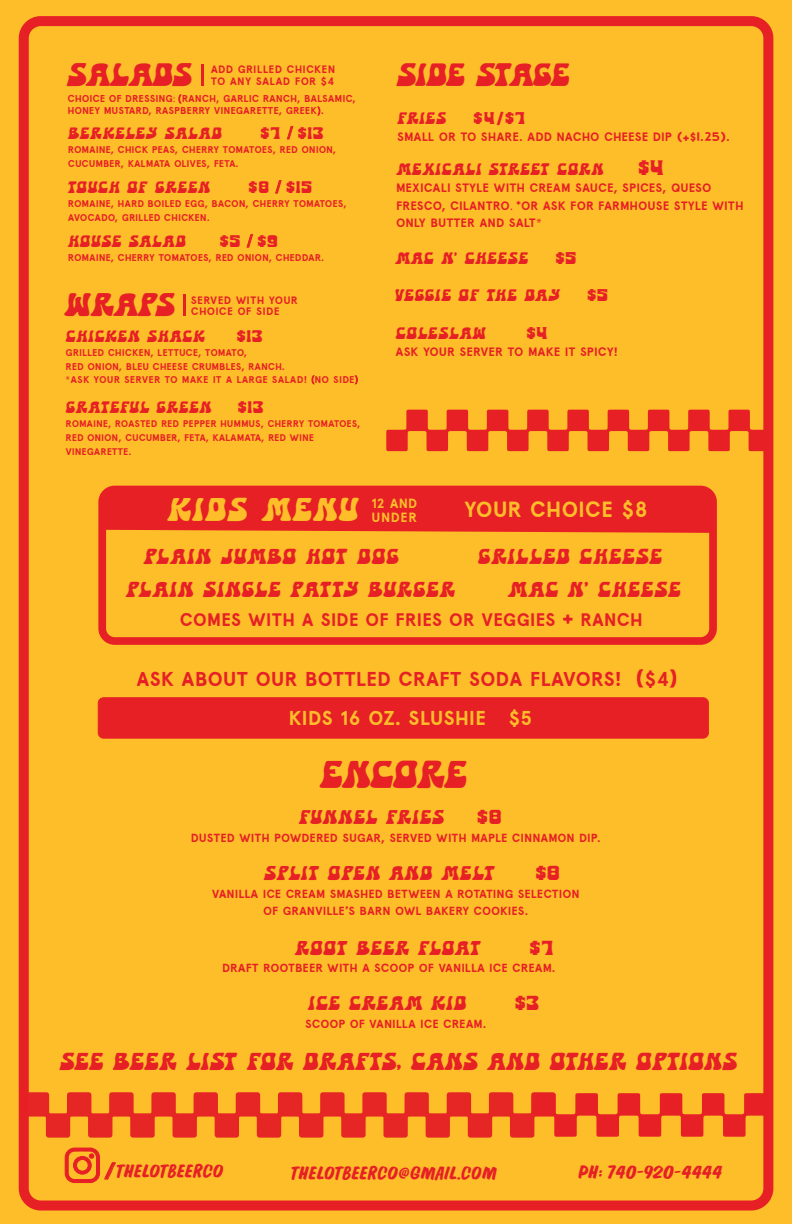
<style>
.page{position:relative;width:792px;height:1224px;background:#fdbe2a}
.page>*{position:absolute;margin:0;border:0;box-sizing:border-box;transform-origin:0 0}
.t1{font:39.6px "BDC Chronic Sans Wavy";color:#e62025}
.t2{font:33.6px "BDC Chronic Sans Wavy";letter-spacing:.05em;color:#fdbe2a}
.t3{font:33.2px "BDC Chronic Sans Wavy";color:#e62025}
.t4{font:33px "BDC Chronic Sans Wavy";letter-spacing:-.02em;color:#e62025}
.t5{font:25px "BDC Chronic Sans Wavy";letter-spacing:.02em;color:#e62025}
.t6{font:22.1px "BDC Chronic Sans Wavy";letter-spacing:.05em;color:#e62025}
.t7{font:22.1px "Vintage Hand";letter-spacing:.05em;color:#fdbe2a}
.t8{font:21px "BDCCHRONICSANS Regular";color:#e62025}
.t9{font:20.3px "BDC Chronic Sans Wavy";letter-spacing:.05em;color:#e62025}
.t10{font:20.3px "BDCCHRONICSANS Regular";color:#e62025}
.t11{font:20.3px "BDC Chronic Sans Rounded";color:#e62025}
.t12{font:20.2px/39.6px "Vintage Hand";letter-spacing:.05em;color:#e62025;text-align:center}
.t13{font:18.2px "Vintage Hand";letter-spacing:.05em;color:#e62025}
.t14{font:17.2px "Doorbuster Plug Regular";letter-spacing:.055em;color:#e62025}
.t15{font:17px "BDC Chronic Sans Wavy";letter-spacing:.045em;color:#e62025}
.t16{font:17px "BDCCHRONICSANS Regular";color:#e62025}
.t17{font:17px "BDC Chronic Sans Rounded";color:#e62025}
.t18{font:16.8px "BDC Chronic Sans Wavy";letter-spacing:.05em;color:#e62025}
.t19{font:16.8px "BDC Chronic Sans Rounded";letter-spacing:.02em;color:#e62025}
.t20{font:13.4px/14.4px "Vintage Hand";letter-spacing:.085em;color:#fdbe2a}
.t21{font:12.2px/17.5px "Vintage Hand";letter-spacing:.05em;color:#e62025}
.t22{font:11.8px/16.9px "Vintage Hand";letter-spacing:.05em;color:#e62025;text-align:center}
.t23{font:10.8px/11.6px "Vintage Hand";letter-spacing:.075em;color:#e62025}
.t24{font:10px/12px "Vintage Hand";letter-spacing:.05em;color:#e62025}
.t25{font:9.9px "Vintage Hand";letter-spacing:.075em;color:#e62025}
.t26{font:9.8px/14px "Vintage Hand";letter-spacing:.05em;color:#e62025}
.t27{font:9.7px/14px "Vintage Hand";letter-spacing:.05em;color:#e62025}
.s1{font-family:"Myriad Pro"}
.s2{font-family:"Trade Gothic Bold Cond Twenty"}
.s3{font-family:"Travelers Gothic Rounded"}
.s4{font-family:"HURSTONTYPE"}
.s5{color:#fdbe2a}
</style>
<div class="page">
<div style="left:19px;top:16px;width:754px;height:1195px;border:10px solid #e62025;border-radius:17px"></div>
<svg style="left:64px;top:1147px;width:52px;height:36px"></svg>
<svg style="left:25px;top:1092px;width:739px;height:46px"></svg>
<div style="left:98px;top:698px;width:610px;height:40px;background:#e62025;border-radius:5px"></div>
<div style="left:98px;top:697px;width:611px;height:42px;border:1px solid #e62025;border-radius:5px"></div>
<svg style="left:386px;top:410px;width:265px;height:41px"></svg>
<svg style="left:286px;top:126px;width:8px;height:14px"></svg>
<svg style="left:275px;top:180px;width:7px;height:14px"></svg>
<svg style="left:312px;top:375px;width:3px;height:9px"></svg>
<svg style="left:354px;top:375px;width:4px;height:9px"></svg>
<svg style="left:246px;top:234px;width:8px;height:14px"></svg>
<div style="left:98px;top:486px;width:619px;height:159px;border:8px solid #e62025;border-radius:13px"></div>
<div style="left:103px;top:488px;width:611px;height:45px;background:#e62025"></div>
<hr style="left:201px;top:64px;width:3px;height:22px;background:#e62025">
<hr style="left:183px;top:294px;width:3px;height:22px;background:#e62025">
<svg style="left:178px;top:94px;width:4px;height:10px"></svg>
<svg style="left:317px;top:106px;width:3px;height:10px"></svg>
<h3 class="t3" style="left:67px;top:55px;width:126px">SALADS</h3>
<p class="t23" style="left:211px;top:64px;width:125px">ADD GRILLED CHICKEN<br>TO ANY SALAD FOR $4</p>
<p class="t24" style="left:68px;top:93px;width:290px">CHOICE OF DRESSING<span class="s1">: (</span>RANCH, GARLIC RANCH, BALSAMIC,<br>HONEY MUSTARD, RASPBERRY VINEGARETTE, GREEK<span class="s1">)</span>.</p>
<h3 class="t18" style="left:68px;top:123px;width:155px">BERKELEY SALAD</h3>
<h3 class="t19" style="left:261px;top:123px;width:65px">$7 <span class="s2">/</span> $13</h3>
<p class="t26" style="left:68px;top:143px;width:269px">ROMAINE, CHICK PEAS, CHERRY TOMATOES, RED ONION,<br>CUCUMBER, KALMATA OLIVES, FETA.</p>
<h3 class="t18" style="left:68px;top:177px;width:143px">TOUCH OF GREEN</h3>
<h3 class="t19" style="left:249px;top:177px;width:65px">$8 <span class="s2">/</span> $15</h3>
<p class="t26" style="left:68px;top:197px;width:280px">ROMAINE, HARD BOILED EGG, BACON, CHERRY TOMATOES,<br>AVOCADO, GRILLED CHICKEN.</p>
<h3 class="t18" style="left:68px;top:231px;width:119px">HOUSE SALAD</h3>
<h3 class="t19" style="left:220px;top:231px;width:60px">$5 <span class="s2">/</span> $9</h3>
<p class="t26" style="left:68px;top:251px;width:257px">ROMAINE, CHERRY TOMATOES, RED ONION, CHEDDAR.</p>
<h3 class="t3" style="left:65px;top:285px;width:112px">WRAPS</h3>
<p class="t23" style="left:191px;top:295px;width:108px">SERVED WITH YOUR<br>CHOICE OF SIDE</p>
<h3 class="t18" style="left:66px;top:326px;width:140px">CHICKEN SHACK</h3>
<h3 class="t19" style="left:237px;top:326px;width:27px">$13</h3>
<p class="t26" style="left:66px;top:346px;width:220px">GRILLED CHICKEN, LETTUCE, TOMATO,<br>RED ONION, BLEU CHEESE CRUMBLES, RANCH.</p>
<p class="t25" style="left:66px;top:375px;width:294px"><span class="s1">*</span>ASK YOUR SERVER TO MAKE IT A LARGE SALAD! <span class="s1">(</span>NO SIDE<span class="s1">)</span></p>
<h3 class="t18" style="left:66px;top:397px;width:147px">GRATEFUL GREEN</h3>
<h3 class="t19" style="left:238px;top:397px;width:27px">$13</h3>
<p class="t27" style="left:66px;top:417px;width:296px">ROMAINE, ROASTED RED PEPPER HUMMUS, CHERRY TOMATOES,<br>RED ONION, CUCUMBER, FETA, KALAMATA, RED WINE<br>VINEGARETTE.</p>
<h3 class="t4" style="left:397px;top:56px;width:174px">SIDE STAGE</h3>
<h3 class="t15" style="left:397px;top:108px;width:50px">FRIES</h3>
<h3 class="t17" style="left:474px;top:108px;width:53px">$4<span class="s3">/</span>$7</h3>
<p class="t21" style="left:397px;top:129px;width:334px">SMALL OR TO SHARE. ADD NACHO CHEESE DIP <span class="s3">(+$1.25).</span></p>
<h3 class="t15" style="left:396px;top:159px;width:209px">MEXICALI STREET CORN</h3>
<h3 class="t8" style="left:638px;top:155px;width:27px">$4</h3>
<p class="t21" style="left:396px;top:180px;width:348px">MEXICALI STYLE WITH CREAM SAUCE, SPICES, QUESO<br>FRESCO, CILANTRO<span class="s1">.</span> <span class="s4">*</span>OR ASK FOR FARMHOUSE STYLE WITH<br>ONLY BUTTER AND SALT<span class="s1">*</span></p>
<h3 class="t15" style="left:395px;top:248px;width:134px">MAC N' CHEESE</h3>
<h3 class="t16" style="left:556px;top:248px;width:22px">$5</h3>
<h3 class="t15" style="left:395px;top:286px;width:166px">VEGGIE OF THE DAY</h3>
<h3 class="t16" style="left:588px;top:286px;width:22px">$5</h3>
<h3 class="t15" style="left:396px;top:323px;width:91px">COLESLAW</h3>
<h3 class="t16" style="left:527px;top:323px;width:22px">$4</h3>
<p class="t21" style="left:396px;top:343px;width:223px">ASK YOUR SERVER TO MAKE IT SPICY!</p>
<h2 class="t2" style="left:168px;top:490px;width:193px">KIDS MENU</h2>
<h3 class="t20" style="left:372px;top:496px;width:47px">12 AND<br>UNDER</h3>
<h3 class="t7" style="left:465px;top:500px;width:184px">YOUR CHOICE $8</h3>
<h3 class="t6" style="left:144px;top:543px;width:257px">PLAIN JUMBO HOT DOG</h3>
<h3 class="t6" style="left:478px;top:543px;width:185px">GRILLED CHEESE</h3>
<h3 class="t6" style="left:126px;top:577px;width:330px">PLAIN SINGLE PATTY BURGER</h3>
<h3 class="t6" style="left:508px;top:577px;width:174px">MAC N' CHEESE</h3>
<h3 class="t13" style="left:180px;top:612px;width:464px">COMES WITH A SIDE OF FRIES OR VEGGIES <span class="s4">+</span> RANCH</h3>
<h3 class="t12" style="left:137px;top:660px;width:542px">ASK ABOUT OUR BOTTLED CRAFT SODA FLAVORS! <span class="s4">(</span>$4<span class="s4">)<br></span><span class="s5">KIDS 16 OZ. SLUSHIE $5</span></h3>
<h1 class="t1" style="left:320px;top:751px;width:148px">ENCORE</h1>
<h3 class="t9" style="left:299px;top:806px;width:147px">FUNNEL FRIES</h3>
<h3 class="t11" style="left:477px;top:806px;width:26px">$8</h3>
<p class="t22" style="left:191px;top:830px;width:411px">DUSTED WITH POWDERED SUGAR, SERVED WITH MAPLE CINNAMON DIP.</p>
<h3 class="t9" style="left:264px;top:861px;width:232px">SPLIT OPEN AND MELT</h3>
<h3 class="t10" style="left:536px;top:861px;width:25px">$8</h3>
<p class="t22" style="left:212px;top:886px;width:369px">VANILLA ICE CREAM SMASHED BETWEEN A ROTATING SELECTION<br>OF GRANVILLE<span class="s4">'</span>S BARN OWL BAKERY COOKIES.</p>
<h3 class="t9" style="left:295px;top:936px;width:187px">ROOT BEER FLOAT</h3>
<h3 class="t10" style="left:530px;top:936px;width:25px">$7</h3>
<p class="t22" style="left:223px;top:960px;width:334px">DRAFT ROOTBEER WITH A SCOOP OF VANILLA ICE CREAM.</p>
<h3 class="t9" style="left:308px;top:991px;width:159px">ICE CREAM KID</h3>
<h3 class="t10" style="left:515px;top:991px;width:25px">$3</h3>
<p class="t22" style="left:305px;top:1016px;width:182px">SCOOP OF VANILLA ICE CREAM.</p>
<h3 class="t5" style="left:60px;top:1047px;width:679px">SEE BEER LIST FOR DRAFTS, CANS AND OTHER OPTIONS</h3>
<h3 class="t14" style="left:105px;top:1161px;width:120px"><span class="s4">/</span>THELOTBEERCO</h3>
<h3 class="t14" style="left:291px;top:1163px;width:207px">THELOTBEERCO@GMAIL.COM</h3>
<h3 class="t14" style="left:578px;top:1162px;width:145px">PH: 740-920-4444</h3>
</div>
